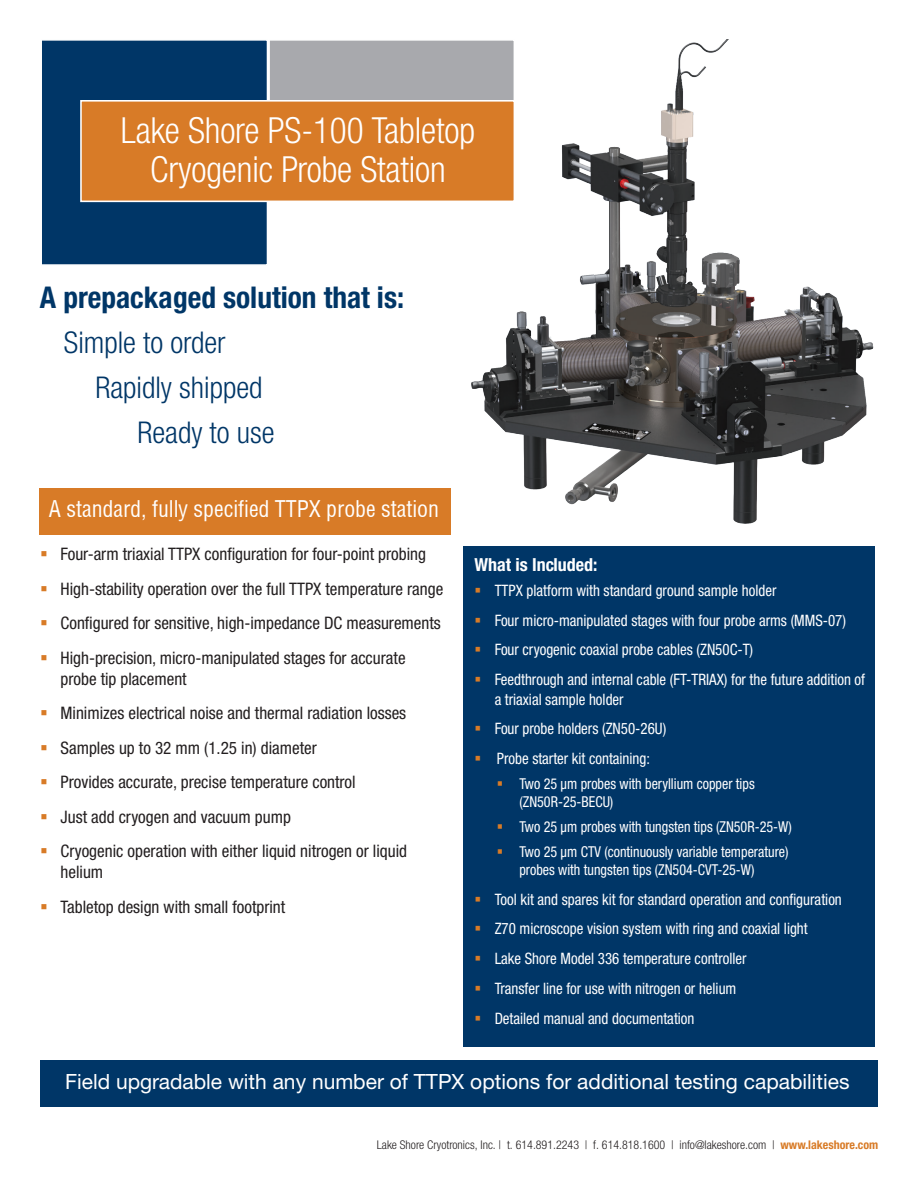
<style>
.page{position:relative;width:918px;height:1188px;background:#fff}
.page>*{position:absolute;margin:0;border:0;box-sizing:border-box;transform-origin:0 0}
.Main_Headline{font:300 condensed 36px/39px "Helvetica Neue LTW1 G";letter-spacing:-.005em;color:#fff;text-align:center}
.Bullets{font:300 condensed 30px "Helvetica Neue LTW1 G";color:#003667}
.Bullets-2{font:700 condensed 30px "Helvetica Neue LTW1 G";color:#003667}
.Subhead_1{font:22.5px "Helv Condensed";color:#fff}
.Subhead_1-2{font:21px "Helvetica Neue LTW1 G";color:#fff}
.Subhead_1-3{font:700 condensed 18px "Helvetica Neue LTW1 G";color:#fff}
.t1{font:condensed 17.25px/21px "Helvetica Neue LTW1 G";color:#231f20}
.t2{font:condensed 15.75px/19.2px "Helvetica Neue LTW1 G";color:#fff;scale:.95 1}
.t3{font:condensed 15px/18px "Helvetica Neue LTW1 G";color:#fff;scale:.94 1}
.t4{font:300 condensed 12px "Helvetica Neue LTW1 G";color:#231f20}
.s1{font-weight:700;color:#d87b27}
</style>
<div class="page">
<div style="left:268px;top:39px;width:247px;height:163px;background:#a8a9ad;border:2px solid #fff"></div>
<div style="left:40px;top:39px;width:228px;height:227px;background:#003667;border:2px solid #fff"></div>
<div style="left:80px;top:100px;width:435px;height:102px;background:#d87b27;border:2px solid #fff"></div>
<div style="left:40px;top:1061px;width:838px;height:46px;background:#003667"></div>
<div style="left:39px;top:488px;width:412px;height:46px;background:#d87b27"></div>
<img style="left:467px;top:39px;width:407px;height:485px">
<div style="left:464px;top:546px;width:411px;height:501px;background:#003667"></div>
<p class="Main_Headline" style="left:121px;top:112px;width:356px">Lake Shore PS-100 Tabletop<br>Cryogenic Probe Station</p>
<p class="Bullets-2" style="left:40px;top:279px;width:366px">A prepackaged solution that is:</p>
<p class="Bullets" style="left:64px;top:324px;width:163px">Simple to order</p>
<p class="Bullets" style="left:95px;top:369px;width:169px">Rapidly shipped</p>
<p class="Bullets" style="left:137px;top:414px;width:139px">Ready to use</p>
<p class="Subhead_1" style="left:49px;top:494px;width:392px">A standard, fully specified TTPX probe station</p>
<p class="t1" style="left:61px;top:544px;width:367px">Four-arm triaxial TTPX configuration for four-point probing</p>
<p class="t1" style="left:61px;top:578px;width:384px">High-stability operation over the full TTPX temperature range</p>
<p class="t1" style="left:61px;top:613px;width:382px">Configured for sensitive, high-impedance DC measurements</p>
<p class="t1" style="left:61px;top:647px;width:347px">High-precision, micro-manipulated stages for accurate probe tip placement</p>
<p class="t1" style="left:61px;top:703px;width:347px">Minimizes electrical noise and thermal radiation losses</p>
<p class="t1" style="left:61px;top:737px;width:258px">Samples up to 32 mm (1.25 in) diameter</p>
<p class="t1" style="left:61px;top:772px;width:297px">Provides accurate, precise temperature control</p>
<p class="t1" style="left:61px;top:806px;width:232px">Just add cryogen and vacuum pump</p>
<p class="t1" style="left:61px;top:841px;width:348px">Cryogenic operation with either liquid nitrogen or liquid helium</p>
<p class="t1" style="left:61px;top:896px;width:226px">Tabletop design with small footprint</p>
<p class="Subhead_1-3" style="left:474px;top:554px;width:125px">What is Included:</p>
<p class="t2" style="left:495px;top:581px;width:298px">TTPX platform with standard ground sample holder</p>
<p class="t2" style="left:495px;top:610px;width:371px">Four micro-manipulated stages with four probe arms (MMS-07)</p>
<p class="t2" style="left:495px;top:640px;width:274px">Four cryogenic coaxial probe cables (ZN50C-T)</p>
<p class="t2" style="left:495px;top:670px;width:391px">Feedthrough and internal cable (FT-TRIAX) for the future addition of a triaxial sample holder</p>
<p class="t2" style="left:495px;top:719px;width:182px">Four probe holders (ZN50-26U)</p>
<p class="t2" style="left:497px;top:749px;width:163px">Probe starter kit containing:</p>
<p class="t3" style="left:519px;top:775px;width:252px">Two 25 μm probes with beryllium copper tips (ZN50R-25-BECU)</p>
<p class="t3" style="left:519px;top:818px;width:291px">Two 25 μm probes with tungsten tips (ZN50R-25-W)</p>
<p class="t3" style="left:519px;top:842px;width:288px">Two 25 μm CTV (continuously variable temperature) probes with tungsten tips (ZN504-CVT-25-W)</p>
<p class="t2" style="left:495px;top:889px;width:367px">Tool kit and spares kit for standard operation and configuration</p>
<p class="t2" style="left:495px;top:919px;width:331px">Z70 microscope vision system with ring and coaxial light</p>
<p class="t2" style="left:495px;top:949px;width:267px">Lake Shore Model 336 temperature controller</p>
<p class="t2" style="left:495px;top:979px;width:256px">Transfer line for use with nitrogen or helium</p>
<p class="t2" style="left:495px;top:1009px;width:212px">Detailed manual and documentation</p>
<p class="Subhead_1-2" style="left:65px;top:1069px;width:786px">Field upgradable with any number of TTPX options for additional testing capabilities</p>
<p class="t4" style="left:377px;top:1137px;width:503px">Lake Shore Cryotronics, Inc. | t. 614.891.2243 | f. 614.818.1600 | info@lakeshore.com | <span class="s1">www.lakeshore.com</span></p>
</div>
